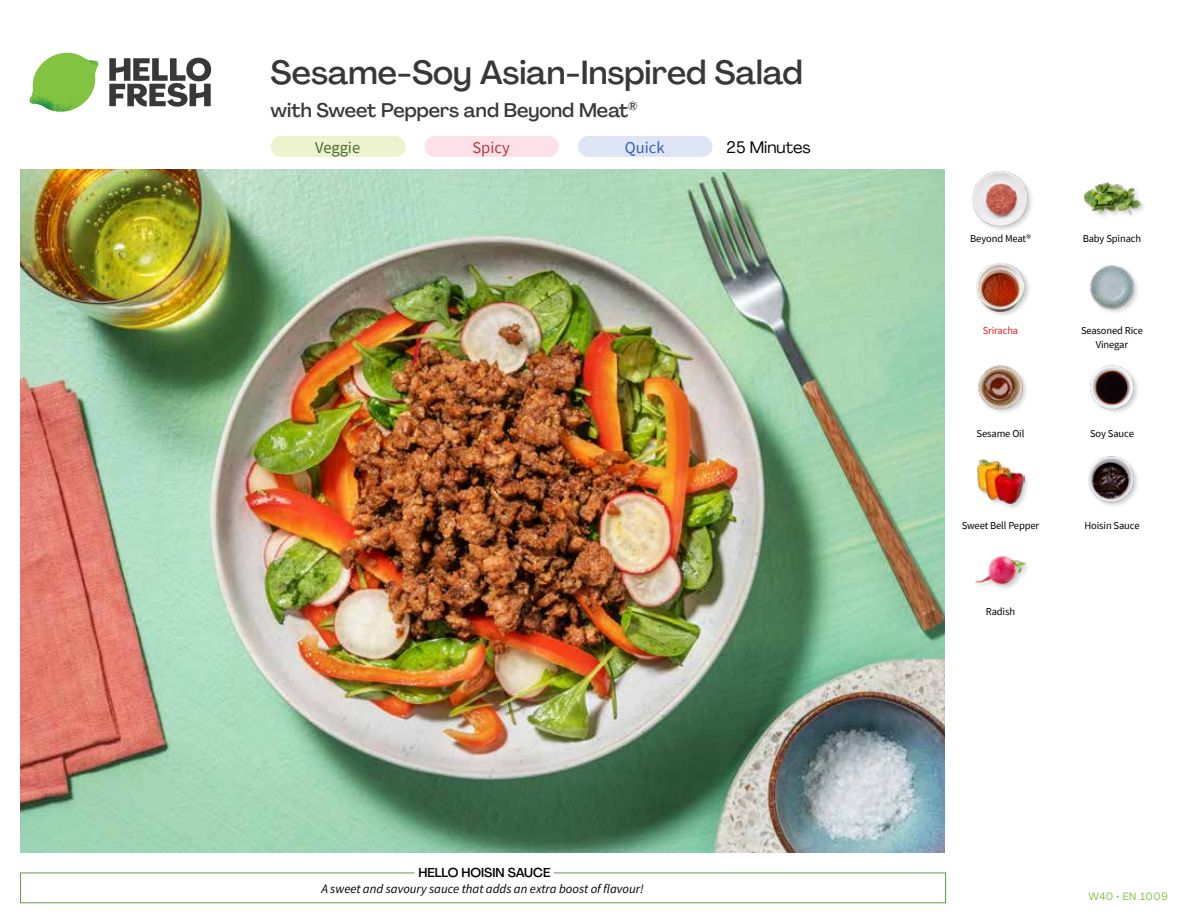
<style>
.page{position:relative;width:1188px;height:918px;background:#fff}
.page>*{position:absolute;margin:0;border:0;box-sizing:border-box;transform-origin:0 0}
.t1{font:500 33px "Agrandir";color:#383839}
.t2{font:500 19.5px "Agrandir";color:#383839}
.t3{font:16.5px "Agrandir";color:#000}
.t4{font:16.5px "Source Sans Pro";color:#476b32}
.t5{font:16.5px "Source Sans Pro";color:#3763af}
.t6{font:16.5px "Source Sans Pro";color:#b33841}
.t7{font:italic 12.75px "Source Sans Pro";color:#000}
.t8{font:500 12.75px "Agrandir";color:#000}
.t9{font:10.5px/13.5px "Source Sans Pro";letter-spacing:-.01em;color:#000;text-align:center}
.t10{font:10.5px "Agrandir";letter-spacing:.05em;color:#82c341}
.t11{font:10.5px "Source Sans Pro";letter-spacing:-.01em;color:#ed1d24}
</style>
<div class="page">
<svg style="left:109px;top:57px;width:102px;height:50px"></svg>
<svg style="left:34px;top:53px;width:62px;height:40px"></svg>
<img style="left:67px;top:53px;width:32px;height:26px">
<img style="left:33px;top:75px;width:59px;height:11px">
<img style="left:29px;top:79px;width:61px;height:33px">
<img style="left:65px;top:86px;width:27px;height:25px">
<div style="left:20px;top:873px;width:926px;height:30px;border:1px solid #609f43"></div>
<div style="left:415px;top:865px;width:139px;height:15px;background:#fff"></div>
<img style="left:21px;top:170px;width:924px;height:682px">
<div style="left:578px;top:136px;width:134px;height:21px;background:#dee5f4;border-radius:10px"></div>
<div style="left:424px;top:136px;width:135px;height:21px;background:#fce1e9;border-radius:10px"></div>
<div style="left:271px;top:136px;width:134px;height:21px;background:#edf3cd;border-radius:10px"></div>
<img style="left:975px;top:555px;width:51px;height:34px">
<img style="left:1088px;top:456px;width:50px;height:50px">
<div style="left:976px;top:459px;width:55px;height:52px;background:#000;opacity:.2"></div>
<img style="left:976px;top:459px;width:48px;height:46px">
<img style="left:1090px;top:365px;width:48px;height:48px">
<img style="left:978px;top:365px;width:49px;height:48px">
<img style="left:1090px;top:265px;width:48px;height:48px">
<div style="left:975px;top:262px;width:57px;height:56px;background:#000;opacity:.2"></div>
<img style="left:975px;top:262px;width:51px;height:50px">
<div style="left:1083px;top:181px;width:64px;height:40px;background:#000;opacity:.2"></div>
<img style="left:1083px;top:181px;width:58px;height:40px">
<div style="left:971px;top:170px;width:63px;height:62px;background:#000;opacity:.2"></div>
<img style="left:972px;top:170px;width:57px;height:57px">
<h1 class="t1" style="left:271px;top:52px;width:534px">Sesame-Soy Asian-Inspired Salad</h1>
<h2 class="t2" style="left:271px;top:98px;width:369px">with Sweet Peppers and Beyond Meat<sup>®</sup></h2>
<h3 class="t4" style="left:315px;top:137px;width:47px">Veggie</h3>
<h3 class="t6" style="left:472px;top:137px;width:39px">Spicy</h3>
<h3 class="t3" style="left:727px;top:137px;width:86px">25 Minutes</h3>
<h3 class="t5" style="left:625px;top:137px;width:41px">Quick</h3>
<p class="t8" style="left:418px;top:864px;width:134px">HELLO HOISIN SAUCE</p>
<p class="t7" style="left:321px;top:881px;width:324px">A sweet and savoury sauce that adds an extra boost of flavour!</p>
<p class="t9" style="left:970px;top:231px;width:62px">Beyond Meat®</p>
<p class="t9" style="left:1083px;top:231px;width:60px">Baby Spinach</p>
<p class="t11" style="left:983px;top:324px;width:37px">Sriracha</p>
<p class="t9" style="left:1081px;top:324px;width:63px">Seasoned Rice<br>Vinegar</p>
<p class="t9" style="left:977px;top:426px;width:49px">Sesame Oil</p>
<p class="t9" style="left:1090px;top:426px;width:45px">Soy Sauce</p>
<p class="t9" style="left:962px;top:519px;width:79px">Sweet Bell Pepper</p>
<p class="t9" style="left:1084px;top:519px;width:57px">Hoisin Sauce</p>
<p class="t9" style="left:986px;top:605px;width:31px">Radish</p>
<p class="t10" style="left:1088px;top:890px;width:81px">W40 • EN 1009</p>
</div>
